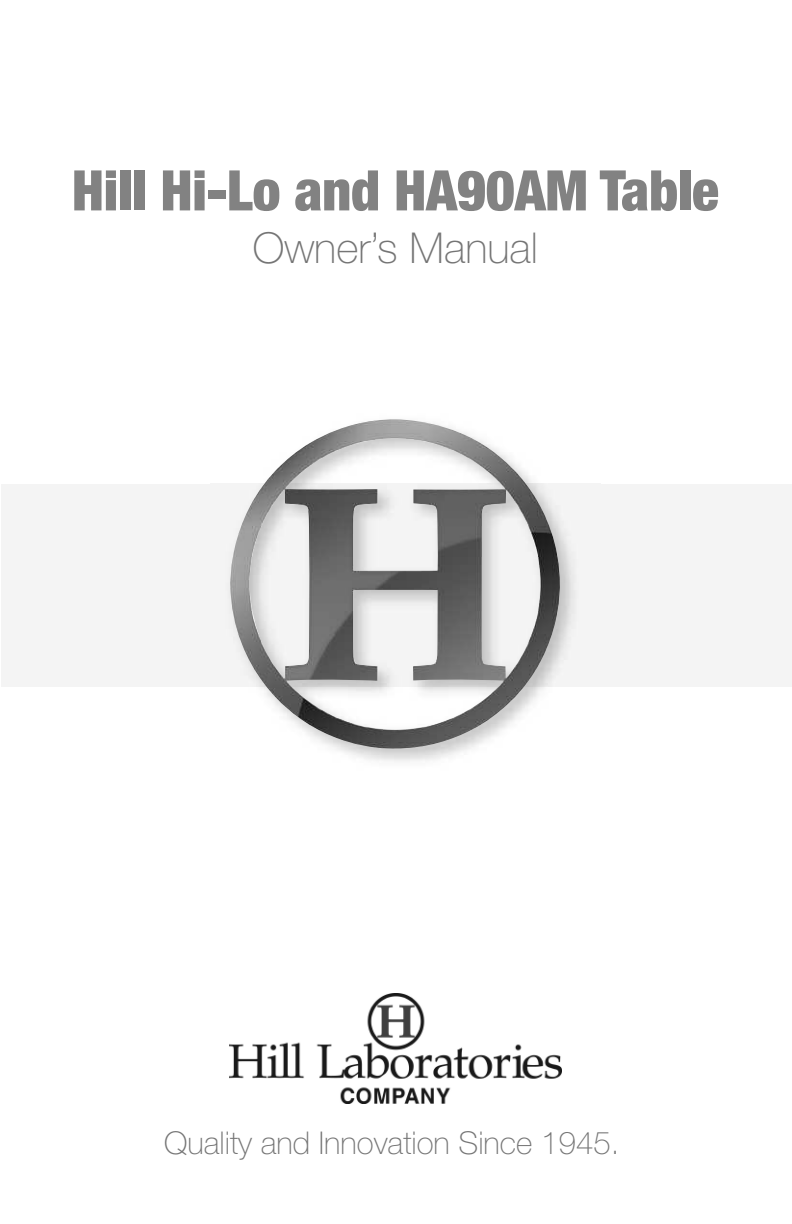
<style>
.page{position:relative;width:792px;height:1224px;background:#fff}
.page>*{position:absolute;margin:0;border:0;box-sizing:border-box;transform-origin:0 0}
.t1{font:900 condensed 56px "Helvetica Neue";letter-spacing:-.005em;color:#828282}
.t2{font:100 42.6px "Helvetica Neue";color:#757575}
.t3{font:100 31.4px "Helvetica Neue";color:#757575}
</style>
<div class="page">
<img style="left:230px;top:994px;width:331px;height:110px">
<div style="left:1px;top:484px;width:791px;height:202px;background:#f4f4f4"></div>
<img style="left:230px;top:419px;width:331px;height:330px">
<h1 class="t1" style="left:72px;top:156px;width:649px">Hill Hi-Lo and HA90AM Table</h1>
<h2 class="t2" style="left:253px;top:232px;width:287px">Owner’s Manual</h2>
<p class="t3" style="left:164px;top:1131px;width:457px">Quality and Innovation Since 1945.</p>
</div>
